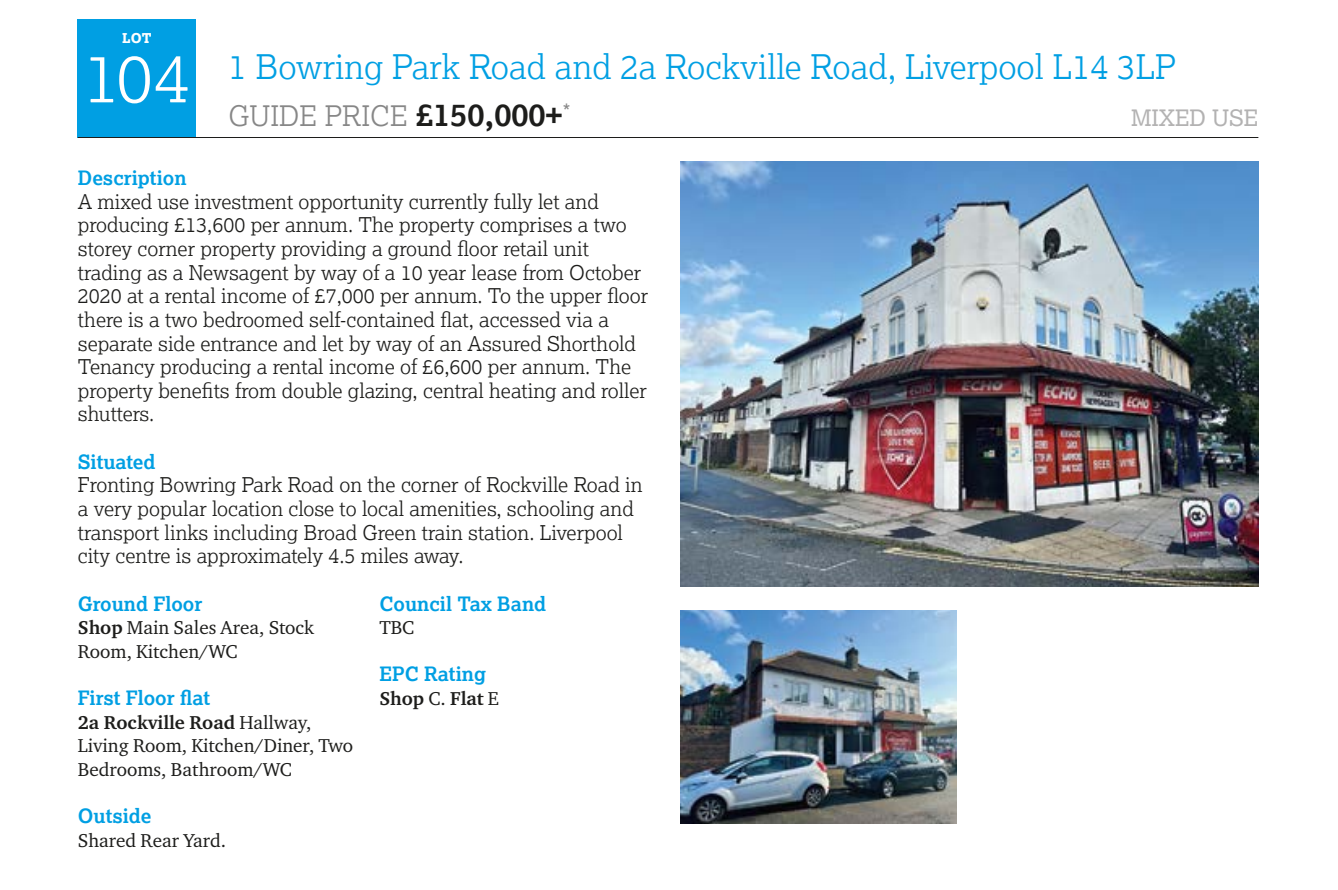
<style>
.page{position:relative;width:1338px;height:890px;background:#fff}
.page>*{position:absolute;margin:0;border:0;box-sizing:border-box;transform-origin:0 0}
.t1{font:300 67.5px "Lexia";color:#fff}
.t2{font:300 33.75px "Lexia";color:#009fe3}
.t3{font:300 28.12px "Lexia";color:#878787}
.t4{font:22.5px "Lexia";color:#b3b2b2}
.t5{font:300 20.25px/23.6px "Lexia";color:#1d1d1b}
.t6{font:700 19.8px "Lexia";color:#009fe3}
.t7{font:19.12px/23.6px "Charter ITC Pro";color:#1d1d1b}
.t8{font:700 19.12px "Charter ITC Pro";color:#1d1d1b}
.t9{font:800 13.5px "Lexia";color:#fff}
.s1{font-weight:700;font-size:31.5px;color:#1d1d1b}
.s2{font-weight:700}
.s3{font-weight:400}
</style>
<div class="page">
<div style="left:78px;top:20px;width:118px;height:118px;background:#009fe3"></div>
<hr style="left:78px;top:137px;width:1180px;height:1px;background:#1d1d1b">
<img style="left:680px;top:610px;width:276px;height:213px">
<img style="left:680px;top:161px;width:578px;height:426px">
<p class="t9" style="left:122px;top:30px;width:31px">LOT</p>
<h1 class="t1" style="left:84px;top:35px;width:108px">104</h1>
<h2 class="t2" style="left:228px;top:45px;width:949px">1 Bowring Park Road and 2a Rockville Road, Liverpool L14 3LP</h2>
<h3 class="t3" style="left:228px;top:98px;width:343px">GUIDE PRICE <span class="s1">£150,000+</span><sup>*</sup></h3>
<p class="t4" style="left:1130px;top:104px;width:129px">MIXED USE</p>
<p class="t6" style="left:78px;top:165px;width:110px">Description</p>
<p class="t5" style="left:78px;top:189px;width:572px">A mixed use investment opportunity currently fully let and producing £13,600 per annum. The property comprises a two storey corner property providing a ground floor retail unit trading as a Newsagent by way of a 10 year lease from October 2020 at a rental income of £7,000 per annum. To the upper floor there is a two bedroomed self-contained flat, accessed via a separate side entrance and let by way of an Assured Shorthold Tenancy producing a rental income of £6,600 per annum. The property benefits from double glazing, central heating and roller shutters.</p>
<p class="t6" style="left:78px;top:449px;width:79px">Situated</p>
<p class="t5" style="left:78px;top:472px;width:566px">Fronting Bowring Park Road on the corner of Rockville Road in a very popular location close to local amenities, schooling and transport links including Broad Green train station. Liverpool city centre is approximately 4.5 miles away.</p>
<p class="t6" style="left:78px;top:591px;width:126px">Ground Floor</p>
<p class="t7" style="left:78px;top:615px;width:238px"><span class="s2">Shop</span> Main Sales Area, Stock<br>Room, Kitchen/WC</p>
<p class="t6" style="left:78px;top:685px;width:134px">First Floor flat</p>
<p class="t7" style="left:78px;top:710px;width:277px"><span class="s2">2a Rockville Road</span> Hallway,<br>Living Room, Kitchen/Diner, Two<br>Bedrooms, Bathroom/WC</p>
<p class="t6" style="left:78px;top:803px;width:75px">Outside</p>
<p class="t7" style="left:78px;top:828px;width:150px">Shared Rear Yard.</p>
<p class="t6" style="left:379px;top:591px;width:168px">Council Tax Band</p>
<p class="t7" style="left:379px;top:615px;width:37px">TBC</p>
<p class="t6" style="left:379px;top:661px;width:108px">EPC Rating</p>
<p class="t8" style="left:379px;top:686px;width:121px">Shop <span class="s3">C.</span> Flat <span class="s3">E</span></p>
</div>
